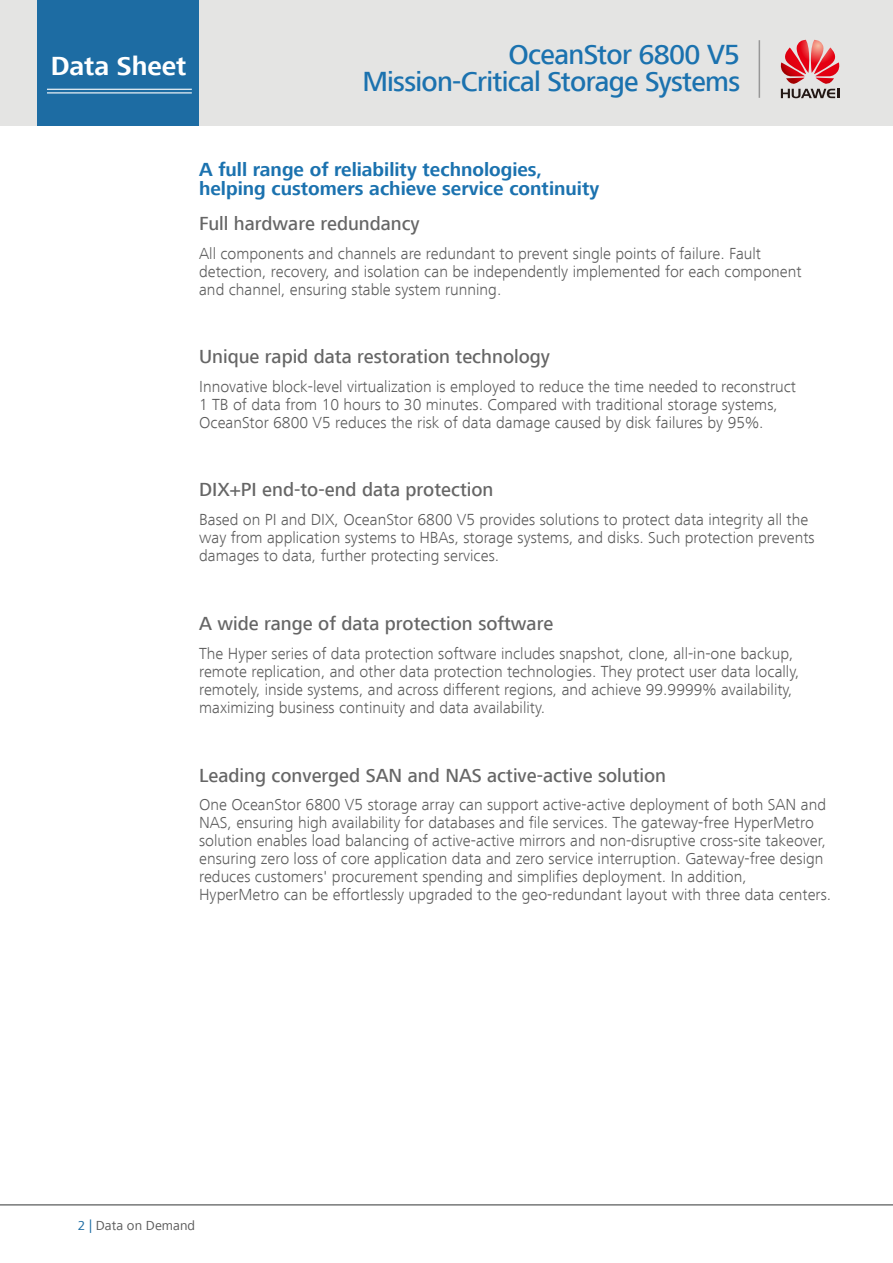
<style>
.page{position:relative;width:893px;height:1263px;background:#fff}
.page>*{position:absolute;margin:0;border:0;box-sizing:border-box;transform-origin:0 0}
.t1{font:500 28.5px/27px "Frutiger Next LT";letter-spacing:-.025em;color:#1b72af;text-align:right}
.t2{font:700 27px "Frutiger Next LT";letter-spacing:-.005em;color:#fff}
.t3{font:500 19.5px "Frutiger Next LT";color:#666}
.t4{font:700 19.5px/18.9px "Frutiger Next LT";color:#1b72af}
.t5{font:300 16.5px/18px "Frutiger Next LT";color:#5b5b5b}
.t6{font:13.5px "Frutiger Next LT";color:#5b5b5b}
.s1{color:#1d6ca3}
</style>
<div class="page">
<div style="left:0;top:0;width:893px;height:125px;background:#e4e4e3"></div>
<hr style="left:759px;top:40px;width:1px;height:58px;background:#979797">
<div style="left:38px;top:0;width:161px;height:125px;background:#1d6ca3"></div>
<hr style="left:47px;top:89px;width:145px;height:1px;background:#fff">
<hr style="left:47px;top:92px;width:145px;height:1px;background:#fff">
<svg style="left:780px;top:40px;width:60px;height:58px"></svg>
<hr style="left:0;top:1204px;width:893px;height:1px;background:#313333">
<h2 class="t2" style="left:51px;top:51px;width:137px">Data Sheet</h2>
<h1 class="t1" style="left:362px;top:41px;width:379px">OceanStor 6800 V5<br>Mission-Critical Storage Systems</h1>
<p class="t4" style="left:199px;top:160px;width:402px">A full range of reliability technologies, helping customers achieve service continuity</p>
<p class="t3" style="left:199px;top:213px;width:222px">Full hardware redundancy</p>
<p class="t5" style="left:199px;top:244px;width:604px">All components and channels are redundant to prevent single points of failure. Fault detection, recovery, and isolation can be independently implemented for each component and channel, ensuring stable system running.</p>
<p class="t3" style="left:199px;top:346px;width:352px">Unique rapid data restoration technology</p>
<p class="t5" style="left:199px;top:378px;width:598px">Innovative block-level virtualization is employed to reduce the time needed to reconstruct<br>1 TB of data from 10 hours to 30 minutes. Compared with traditional storage systems,<br>OceanStor 6800 V5 reduces the risk of data damage caused by disk failures by 95%.</p>
<p class="t3" style="left:199px;top:479px;width:296px">DIX+PI end-to-end data protection</p>
<p class="t5" style="left:199px;top:510px;width:617px">Based on PI and DIX, OceanStor 6800 V5 provides solutions to protect data integrity all the way from application systems to HBAs, storage systems, and disks. Such protection prevents damages to data, further protecting services.</p>
<p class="t3" style="left:199px;top:613px;width:356px">A wide range of data protection software</p>
<p class="t5" style="left:199px;top:645px;width:602px">The Hyper series of data protection software includes snapshot, clone, all-in-one backup, remote replication, and other data protection technologies. They protect user data locally, remotely, inside systems, and across different regions, and achieve 99.9999% availability, maximizing business continuity and data availability.</p>
<p class="t3" style="left:199px;top:764px;width:469px">Leading converged SAN and NAS active-active solution</p>
<p class="t5" style="left:199px;top:796px;width:634px">One OceanStor 6800 V5 storage array can support active-active deployment of both SAN and NAS, ensuring high availability for databases and file services. The gateway-free HyperMetro solution enables load balancing of active-active mirrors and non-disruptive cross-site takeover, ensuring zero loss of core application data and zero service interruption. Gateway-free design reduces customers' procurement spending and simplifies deployment. In addition, HyperMetro can be effortlessly upgraded to the geo-redundant layout with three data centers.</p>
<p class="t6" style="left:78px;top:1218px;width:119px"><span class="s1">2 |</span> Data on Demand</p>
</div>
